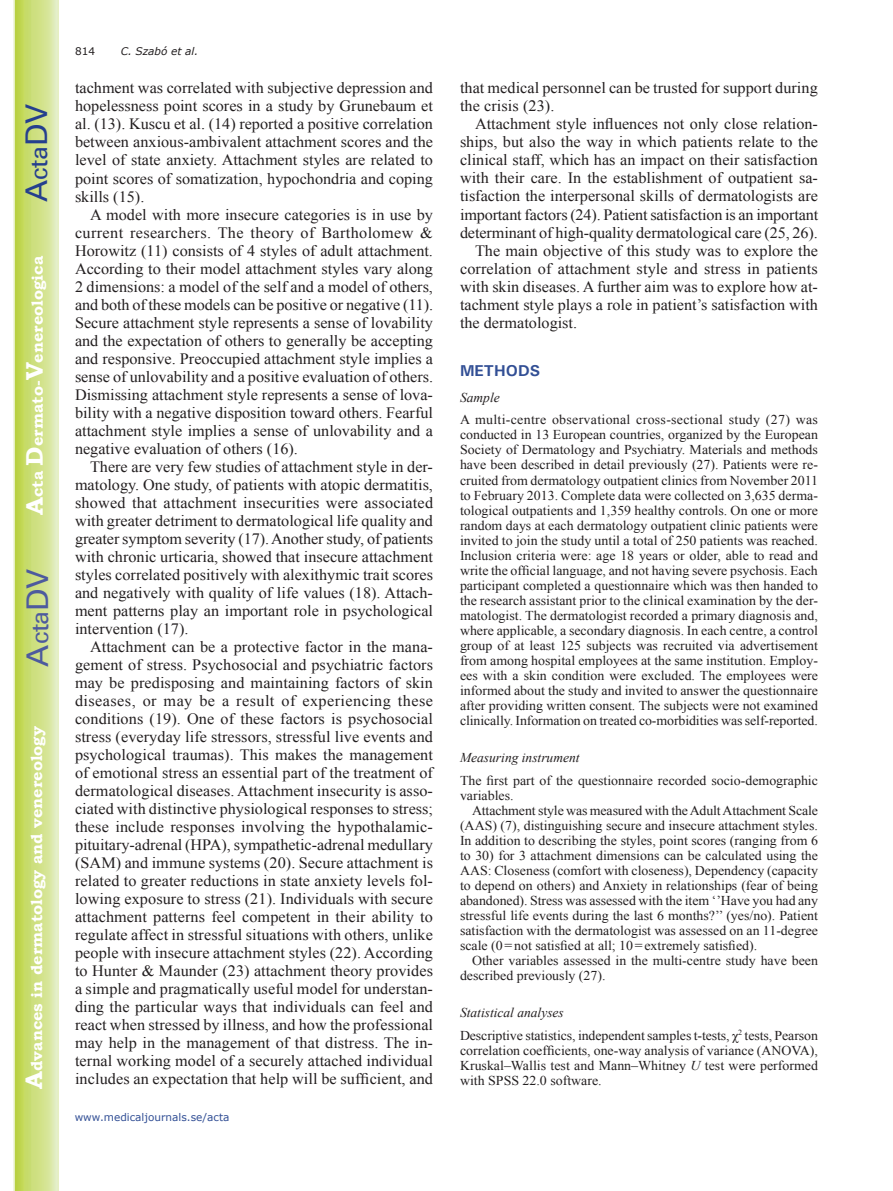
<style>
.page{position:relative;width:893px;height:1191px;background:#fff}
.page>*{position:absolute;margin:0;border:0;box-sizing:border-box;transform-origin:0 0}
.t1{font:30px "Univers";color:#4d5a9e}
.t2{font:30px "Univers";color:#253f8e}
.t3{font:15.75px/18px "Times New Roman";color:#231f20;text-align:justify}
.t4{font:700 15.75px "Bookman Old Style";color:#fff}
.t5{font:700 15.75px "Univers";color:#324f95}
.t6{font:13.5px/15px "Times New Roman";color:#231f20;text-align:justify}
.t7{font:italic 13.5px "Times New Roman";color:#231f20}
.t8{font:10.5px "Verdana";color:#324f95}
.t9{font:italic 10.5px "Verdana";color:#231f20}
.t10{font:10.5px "Verdana";color:#231f20}
.s1{font-size:24px}
.s2{font-style:italic}
</style>
<div class="page">
<svg style="left:14px;top:0;width:45px;height:1191px;background:#cfe084"></svg>
<h1 class="t2" style="left:19px;top:202px;width:100px;rotate:-90deg">A<span class="s1">cta</span>DV</h1>
<p class="t4" style="left:28px;top:515px;width:260px;rotate:-90deg"><span class="s1">A</span>cta <span class="s1">D</span>ermato-<span class="s1">V</span>enereologica</p>
<h1 class="t1" style="left:20px;top:666px;width:100px;rotate:-90deg">A<span class="s1">cta</span>DV</h1>
<p class="t4" style="left:27px;top:1088px;width:364px;rotate:-90deg"><span class="s1">A</span>dvances in dermatology and venereology</p>
<p class="t10" style="left:75px;top:44px;width:22px">814</p>
<p class="t9" style="left:121px;top:44px;width:79px">C. Szabó et al.</p>
<p class="t3" style="left:75px;top:79px;width:360px">tachment was correlated with subjective depression and hopelessness point scores in a study by Grunebaum et al. (13). Kuscu et al. (14) reported a positive correlation between anxious-ambivalent attachment scores and the level of state anxiety. Attachment styles are related to point scores of somatization, hypochondria and coping skills (15).</p>
<p class="t3" style="left:75px;top:205px;width:360px;text-indent:15px">A model with more insecure categories is in use by current researchers. The theory of Bartholomew &amp; Horowitz (11) consists of 4 styles of adult attachment.<br>According to their model attachment styles vary along 2 dimensions: a model of the self and a model of others, and both of these models can be positive or negative (11).<br>Secure attachment style represents a sense of lovability and the expectation of others to generally be accepting and responsive. Preoccupied attachment style implies a sense of unlovability and a positive evaluation of others.<br>Dismissing attachment style represents a sense of lova&shy;bility with a negative disposition toward others. Fearful attachment style implies a sense of unlovability and a negative evaluation of others (16).</p>
<p class="t3" style="left:75px;top:457px;width:360px;text-indent:15px">There are very few studies of attachment style in der&shy;matology. One study, of patients with atopic dermatitis, showed that attachment insecurities were associated with greater detriment to dermatological life quality and greater symptom severity (17). Another study, of patients with chronic urticaria, showed that insecure attachment styles correlated positively with alexithymic trait scores and negatively with quality of life values (18). Attach&shy;ment patterns play an important role in psychological intervention (17).</p>
<p class="t3" style="left:75px;top:637px;width:360px;text-indent:15px">Attachment can be a protective factor in the mana&shy;gement of stress. Psychosocial and psychiatric factors may be predisposing and maintaining factors of skin diseases, or may be a result of experiencing these conditions (19). One of these factors is psychosocial stress (everyday life stressors, stressful live events and psychological traumas). This makes the management of emotional stress an essential part of the treatment of dermatological diseases. Attachment insecurity is asso&shy;ciated with distinctive physiological responses to stress; these include responses involving the hypothalamic&shy;pituitary-adrenal (HPA), sympathetic-adrenal medullary (SAM) and immune systems (20). Secure attachment is related to greater reductions in state anxiety levels fol&shy;lowing exposure to stress (21). Individuals with secure attachment patterns feel competent in their ability to regulate affect in stressful situations with others, unlike people with insecure attachment styles (22). According to Hunter &amp; Maunder (23) attachment theory provides a simple and pragmatically useful model for understan&shy;ding the particular ways that individuals can feel and react when stressed by illness, and how the professional may help in the management of that distress. The in&shy;ternal working model of a securely attached individual includes an expectation that help will be sufficient, and</p>
<p class="t8" style="left:75px;top:1109px;width:156px">www.medicaljournals.se/acta</p>
<p class="t3" style="left:460px;top:79px;width:359px">that medical personnel can be trusted for support during the crisis (23).</p>
<p class="t3" style="left:475px;top:115px;width:344px">Attachment style influences not only close relation-</p>
<p class="t3" style="left:460px;top:133px;width:359px">ships, but also the way in which patients relate to the</p>
<p class="t3" style="left:460px;top:151px;width:360px">clinical staff, which has an impact on their satisfaction</p>
<p class="t3" style="left:460px;top:169px;width:359px">with their care. In the establishment of outpatient sa-</p>
<p class="t3" style="left:460px;top:187px;width:360px">tisfaction the interpersonal skills of dermatologists are</p>
<p class="t3" style="left:460px;top:205px;width:360px">important factors (24). Patient satisfaction is an important</p>
<p class="t3" style="left:460px;top:223px;width:359px">determinant of high-quality dermatological care (25, 26).</p>
<p class="t3" style="left:475px;top:241px;width:345px">The main objective of this study was to explore the</p>
<p class="t3" style="left:460px;top:259px;width:359px">correlation of attachment style and stress in patients</p>
<p class="t3" style="left:460px;top:277px;width:359px">with skin diseases. A further aim was to explore how at-</p>
<p class="t3" style="left:460px;top:295px;width:360px">tachment style plays a role in patient’s satisfaction with</p>
<p class="t3" style="left:460px;top:313px;width:119px">the dermatologist.</p>
<p class="t5" style="left:460px;top:361px;width:82px">METHODS</p>
<p class="t7" style="left:460px;top:388px;width:41px">Sample</p>
<p class="t6" style="left:460px;top:412px;width:360px">A multi-centre observational cross-sectional study (27) was conducted in 13 European countries, organized by the European Society of Dermatology and Psychiatry. Materials and methods have been described in detail previously (27). Patients were re&shy;cruited from dermatology outpatient clinics from November 2011 to February 2013. Complete data were collected on 3,635 derma&shy;tological outpatients and 1,359 healthy controls. On one or more random days at each dermatology outpatient clinic patients were invited to join the study until a total of 250 patients was reached.<br>Inclusion criteria were: age 18 years or older, able to read and write the official language, and not having severe psychosis. Each participant completed a questionnaire which was then handed to the research assistant prior to the clinical examination by the der&shy;matologist. The dermatologist recorded a primary diagnosis and, where applicable, a secondary diagnosis. In each centre, a control group of at least 125 subjects was recruited via advertisement from among hospital employees at the same institution. Employ&shy;ees with a skin condition were excluded. The employees were informed about the study and invited to answer the questionnaire after providing written consent. The subjects were not examined clinically. Information on treated co-morbidities was self-reported.</p>
<p class="t7" style="left:460px;top:748px;width:121px">Measuring instrument</p>
<p class="t6" style="left:460px;top:772px;width:360px">The first part of the questionnaire recorded socio-demographic variables.</p>
<p class="t6" style="left:460px;top:802px;width:360px;text-indent:12px">Attachment style was measured with the Adult Attachment Scale (AAS) (7), distinguishing secure and insecure attachment styles.<br>In addition to describing the styles, point scores (ranging from 6 to 30) for 3 attachment dimensions can be calculated using the AAS: Closeness (comfort with closeness), Dependency (capacity to depend on others) and Anxiety in relationships (fear of being abandoned). Stress was assessed with the item ‘’Have you had any stressful life events during the last 6 months?’’ (yes/no). Patient satisfaction with the dermatologist was assessed on an 11-degree scale (0=not satisfied at all; 10=extremely satisfied).</p>
<p class="t6" style="left:460px;top:952px;width:359px;text-indent:12px">Other variables assessed in the multi-centre study have been described previously (27).</p>
<p class="t6" style="left:460px;top:1001px;width:359px;line-height:22.5px"><span class="s2">Statistical analyses<br></span>Descriptive statistics, independent samples t-tests, χ<sup>2</sup> tests, Pearson</p>
<p class="t6" style="left:460px;top:1042px;width:359px">correlation coefficients, one-way analysis of variance (ANOVA), Kruskal–Wallis test and Mann–Whitney <span class="s2">U</span> test were performed with SPSS 22.0 software.</p>
</div>
